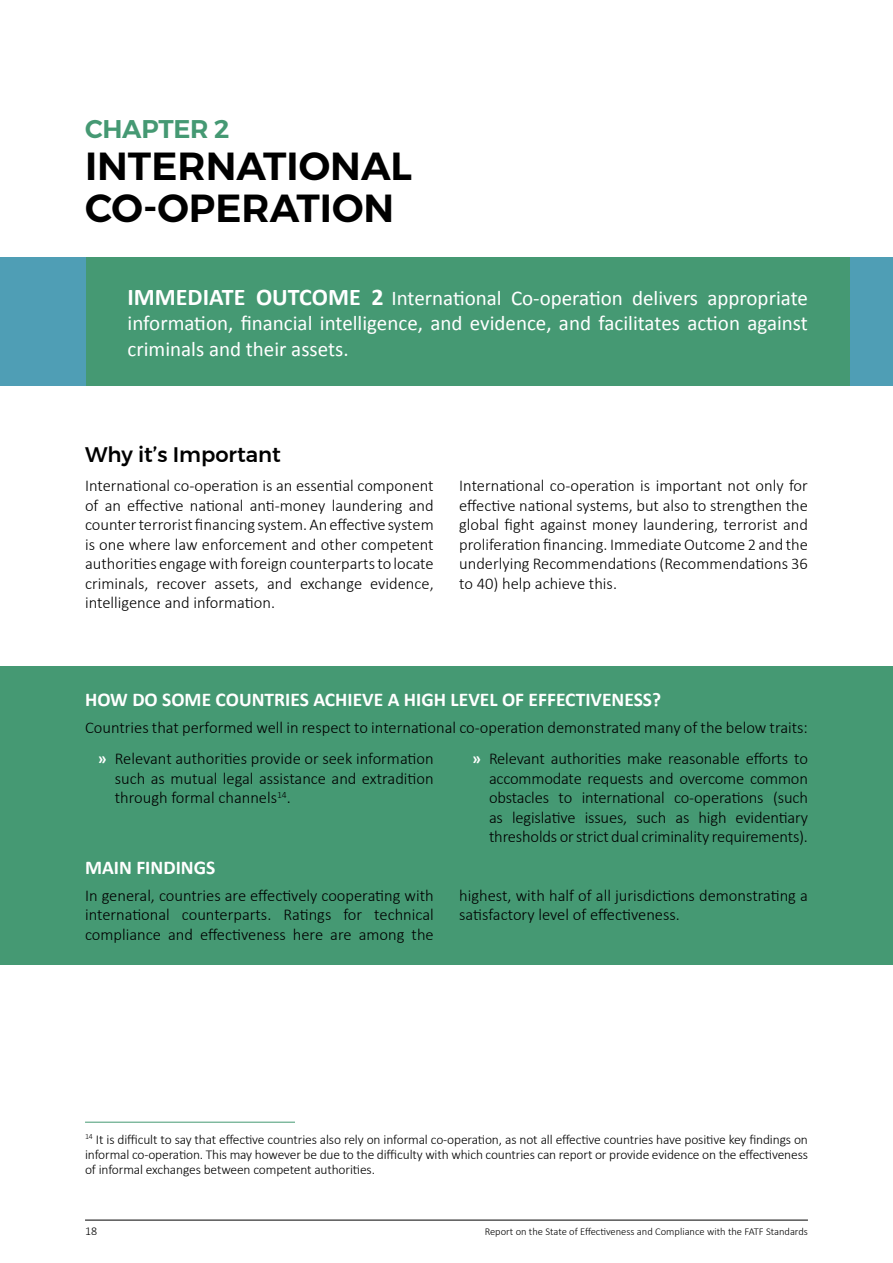
<style>
.page{position:relative;width:893px;height:1263px;background:#fff}
.page>*{position:absolute;margin:0;border:0;box-sizing:border-box;transform-origin:0 0}
.t1{font:600 39px/42px "Montserrat";color:#000}
.t2{font:600 25.5px "Montserrat";letter-spacing:-.01em;color:#459973}
.t3{font:21px/25.5px "Calibri";color:#fff;text-align:justify}
.t4{font:500 21px "Montserrat";color:#000}
.t5{font:700 19.5px "Calibri";color:#fff}
.t6{font:300 16.5px/19.5px "Calibri";color:#000;text-align:justify}
.t7{font:300 13.5px/15px "Calibri";letter-spacing:-.01em;color:#000;text-align:justify}
.t8{font:300 12px "Calibri";color:#000}
.t9{font:300 10.5px "Calibri";color:#000}
.s1{font-weight:700;font-size:24px}
.s2{font-weight:700;color:#fff}
</style>
<div class="page">
<div style="left:0;top:257px;width:893px;height:128px;background:#459973"></div>
<div style="left:0;top:257px;width:85px;height:128px;background:#4f9eb5"></div>
<div style="left:850px;top:257px;width:43px;height:128px;background:#4f9eb5"></div>
<div style="left:0;top:667px;width:893px;height:298px;background:#459973"></div>
<hr style="left:85px;top:1220px;width:723px;height:1px;background:#000">
<hr style="left:85px;top:1122px;width:210px;height:1px;background:#459973">
<h2 class="t2" style="left:85px;top:109px;width:146px">CHAPTER 2</h2>
<h1 class="t1" style="left:85px;top:145px;width:329px">INTERNATIONAL<br>CO-OPERATION</h1>
<p class="t3" style="left:128px;top:285px;width:682px"><span class="s1">IMMEDIATE OUTCOME 2</span> International Co-operation delivers appropriate information, financial intelligence, and evidence, and facilitates action against criminals and their assets.</p>
<p class="t4" style="left:85px;top:438px;width:197px">Why it’s Important</p>
<p class="t6" style="left:85px;top:475px;width:350px">International co-operation is an essential component of an effective national anti-money laundering and counter terrorist financing system. An effective system is one where law enforcement and other competent authorities engage with foreign counterparts to locate criminals, recover assets, and exchange evidence, intelligence and information.</p>
<p class="t6" style="left:459px;top:475px;width:350px">International co-operation is important not only for effective national systems, but also to strengthen the global fight against money laundering, terrorist and proliferation financing. Immediate Outcome 2 and the underlying Recommendations (Recommendations 36 to 40) help achieve this.</p>
<p class="t5" style="left:85px;top:687px;width:578px">HOW DO SOME COUNTRIES ACHIEVE A HIGH LEVEL OF EFFECTIVENESS?</p>
<p class="t6" style="left:85px;top:717px;width:724px">Countries that performed well in respect to international co-operation demonstrated many of the below traits:</p>
<p class="t6" style="left:115px;top:748px;width:320px;text-indent:-17px"><span class="s2">»</span> Relevant authorities provide or seek information such as mutual legal assistance and extradition through formal channels<sup>14</sup>.</p>
<p class="t6" style="left:489px;top:748px;width:321px;text-indent:-17px"><span class="s2">»</span> Relevant authorities make reasonable efforts to accommodate requests and overcome common obstacles to international co-operations (such as legislative issues, such as high evidentiary thresholds or strict dual criminality requirements).</p>
<p class="t5" style="left:85px;top:855px;width:132px">MAIN FINDINGS</p>
<p class="t6" style="left:85px;top:885px;width:350px">In general, countries are effectively cooperating with international counterparts. Ratings for technical compliance and effectiveness here are among the</p>
<p class="t6" style="left:459px;top:885px;width:350px">highest, with half of all jurisdictions demonstrating a satisfactory level of effectiveness.</p>
<p class="t7" style="left:85px;top:1131px;width:724px"><sup>14</sup> It is difficult to say that effective countries also rely on informal co-operation, as not all effective countries have positive key findings on informal co-operation. This may however be due to the difficulty with which countries can report or provide evidence on the effectiveness of informal exchanges between competent authorities.</p>
<p class="t8" style="left:85px;top:1224px;width:14px">18</p>
<p class="t9" style="left:485px;top:1225px;width:325px">Report on the State of Effectiveness and Compliance with the FATF Standards</p>
</div>
